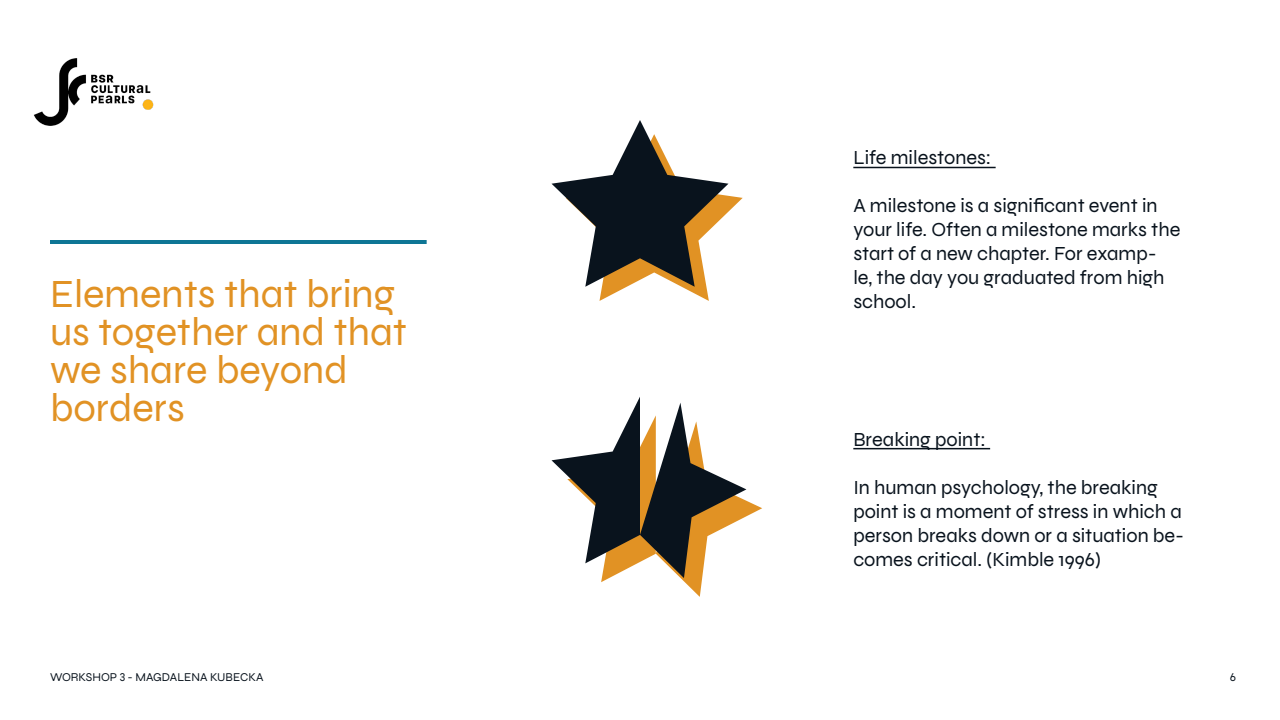
<style>
.page{position:relative;width:1280px;height:720px;background:#fff}
.page>*{position:absolute;margin:0;border:0;box-sizing:border-box;transform-origin:0 0}
.t1{font:40px/38px "Syne";color:#e19224}
.t2{font:20px/24px "Syne";color:#09131d}
.t3{font:12px "Syne";color:#09131d}
</style>
<div class="page">
<hr style="left:50px;top:240px;width:377px;height:4px;background:#0e7695">
<hr style="left:853px;top:167px;width:143px;height:1px;background:#09131d">
<hr style="left:853px;top:448px;width:137px;height:1px;background:#09131d">
<svg style="left:552px;top:120px;width:191px;height:181px"></svg>
<svg style="left:552px;top:397px;width:210px;height:200px"></svg>
<img style="left:33px;top:58px;width:121px;height:68px">
<h1 class="t1" style="left:50px;top:274px;width:359px">Elements that bring us together and that we share beyond borders</h1>
<p class="t2" style="left:853px;top:146px;width:140px">Life milestones:</p>
<p class="t2" style="left:853px;top:194px;width:329px">A milestone is a significant event in your life. Often a milestone marks the start of a new chapter. For examp&shy;le, the day you graduated from high school.</p>
<p class="t2" style="left:853px;top:427px;width:134px">Breaking point:</p>
<p class="t2" style="left:853px;top:475px;width:332px">In human psychology, the breaking point is a moment of stress in which a person breaks down or a situation be&shy;comes critical. (Kimble 1996)</p>
<p class="t3" style="left:50px;top:670px;width:215px">WORKSHOP 3 - MAGDALENA KUBECKA</p>
<p class="t3" style="left:1230px;top:670px;width:7px">6</p>
</div>
